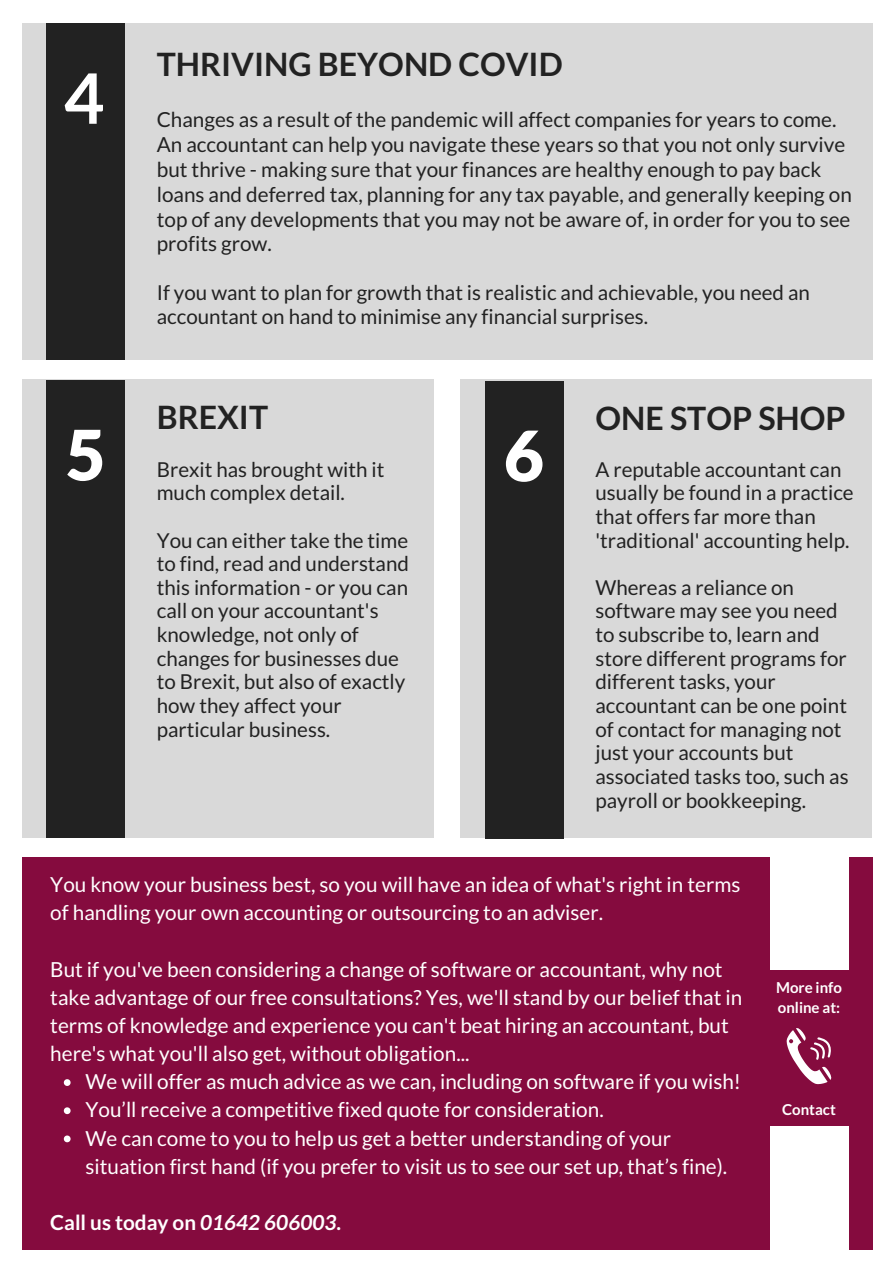
<style>
.page{position:relative;width:894px;height:1264px;background:#fff}
.page>*{position:absolute;margin:0;border:0;box-sizing:border-box;transform-origin:0 0}
.t1{font:900 69.6px "Lato";color:#fff}
.t2{font:700 69.6px "Lato";color:#fff}
.t3{font:700 32.1px "Lato";color:#222}
.t4{font:20.7px/28.2px "Lato";color:#fff}
.t5{font:20.7px/24.8px "Lato";color:#222}
.t6{font:700 20.7px "Lato";color:#fff}
.t7{font:20.55px/23.7px "Lato";color:#222}
.t8{font:700 15px/20.2px "Lato";color:#fff}
.s1{font-style:italic}
</style>
<div class="page">
<div style="left:22px;top:23px;width:850px;height:337px;background:#d9d9d9"></div>
<div style="left:46px;top:23px;width:79px;height:337px;background:#222"></div>
<div style="left:22px;top:379px;width:411px;height:458px;background:#d9d9d9"></div>
<div style="left:46px;top:380px;width:79px;height:457px;background:#222"></div>
<div style="left:460px;top:379px;width:411px;height:458px;background:#d9d9d9"></div>
<div style="left:484px;top:381px;width:79px;height:457px;background:#222"></div>
<div style="left:22px;top:857px;width:850px;height:392px;background:#850b3e"></div>
<div style="left:769px;top:857px;width:79px;height:113px;background:#fff"></div>
<div style="left:769px;top:1125px;width:79px;height:124px;background:#fff"></div>
<svg style="left:786px;top:1028px;width:45px;height:56px"></svg>
<svg style="left:64px;top:1079px;width:7px;height:6px"></svg>
<svg style="left:64px;top:1107px;width:7px;height:7px"></svg>
<svg style="left:64px;top:1135px;width:7px;height:7px"></svg>
<p class="t2" style="left:64px;top:55px;width:42px">4</p>
<p class="t3" style="left:157px;top:44px;width:407px">THRIVING BEYOND COVID</p>
<p class="t5" style="left:157px;top:107px;width:696px">Changes as a result of the pandemic will affect companies for years to come.<br>An accountant can help you navigate these years so that you not only survive but thrive - making sure that your finances are healthy enough to pay back loans and deferred tax, planning for any tax payable, and generally keeping on top of any developments that you may not be aware of, in order for you to see profits grow.</p>
<p class="t7" style="left:157px;top:280px;width:654px">If you want to plan for growth that is realistic and achievable, you need an accountant on hand to minimise any financial surprises.</p>
<p class="t3" style="left:157px;top:398px;width:113px">BREXIT</p>
<p class="t7" style="left:157px;top:456px;width:229px">Brexit has brought with it much complex detail.</p>
<p class="t7" style="left:157px;top:527px;width:253px">You can either take the time to find, read and understand this information - or you can call on your accountant's knowledge, not only of changes for businesses due to Brexit, but also of exactly how they affect your particular business.</p>
<p class="t1" style="left:65px;top:412px;width:42px">5</p>
<p class="t1" style="left:503px;top:412px;width:42px">6</p>
<p class="t3" style="left:595px;top:398px;width:252px">ONE STOP SHOP</p>
<p class="t7" style="left:595px;top:456px;width:260px">A reputable accountant can usually be found in a practice that offers far more than 'traditional' accounting help.</p>
<p class="t7" style="left:595px;top:575px;width:254px">Whereas a reliance on software may see you need to subscribe to, learn and store different programs for different tasks, your accountant can be one point of contact for managing not just your accounts but associated tasks too, such as payroll or bookkeeping.</p>
<p class="t4" style="left:50px;top:870px;width:691px">You know your business best, so you will have an idea of what's right in terms of handling your own accounting or outsourcing to an adviser.</p>
<p class="t4" style="left:50px;top:954px;width:693px">But if you've been considering a change of software or accountant, why not take advantage of our free consultations? Yes, we'll stand by our belief that in terms of knowledge and experience you can't beat hiring an accountant, but here's what you'll also get, without obligation...</p>
<p class="t4" style="left:85px;top:1067px;width:657px">We will offer as much advice as we can, including on software if you wish!</p>
<p class="t4" style="left:85px;top:1095px;width:519px">You’ll receive a competitive fixed quote for consideration.</p>
<p class="t4" style="left:85px;top:1123px;width:643px">We can come to you to help us get a better understanding of your situation first hand (if you prefer to visit us to see our set up, that’s fine).</p>
<p class="t6" style="left:50px;top:1209px;width:292px">Call us today on <span class="s1">01642 606003</span>.</p>
<p class="t8" style="left:775px;top:976px;width:67px">More info online at:</p>
<p class="t8" style="left:782px;top:1098px;width:55px">Contact</p>
</div>
